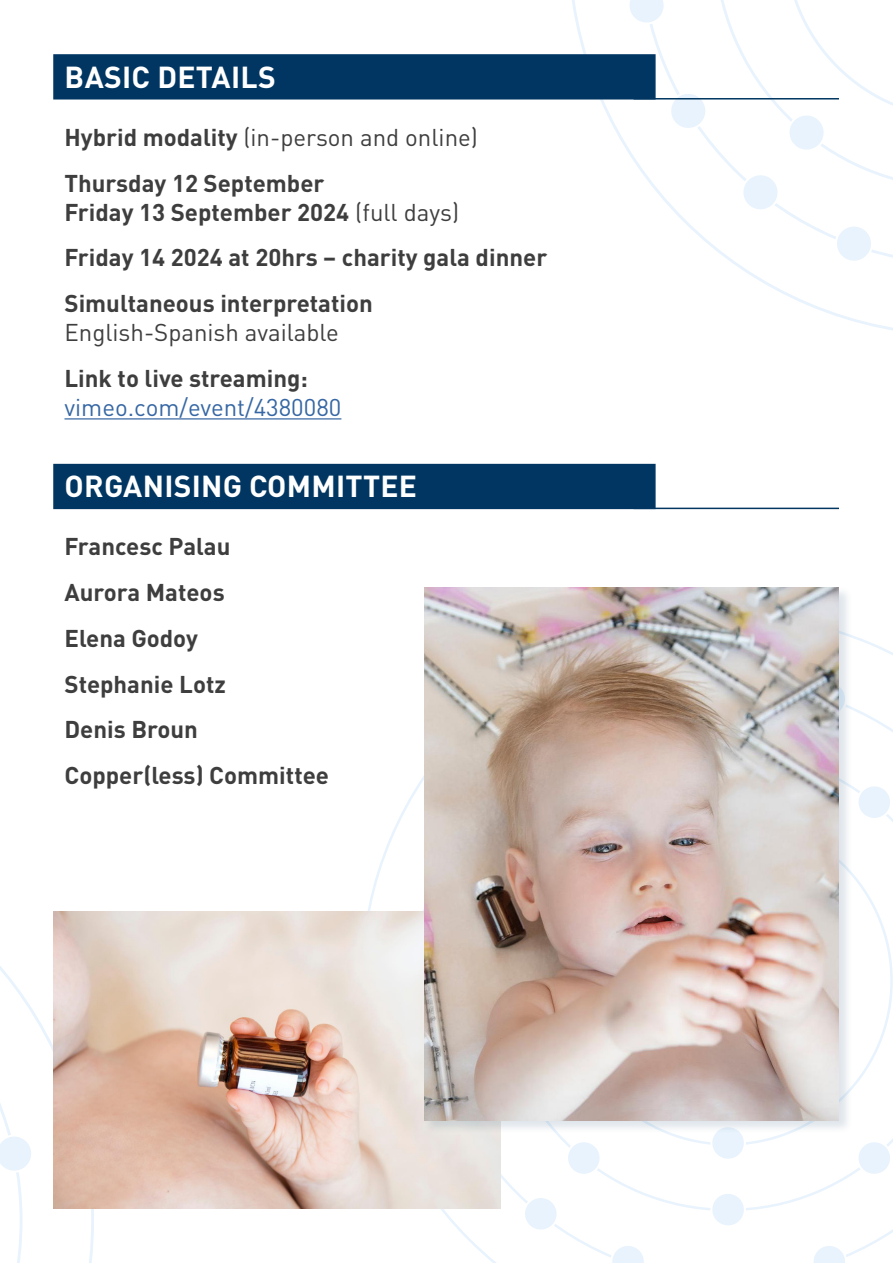
<style>
.page{position:relative;width:893px;height:1263px;background:#fff}
.page>*{position:absolute;margin:0;border:0;box-sizing:border-box;transform-origin:0 0}
.t1{font:700 30px "DIN Pro";letter-spacing:.01em;color:#fff}
.t2{font:700 24px/28.8px "DIN Pro";color:#3e3e3f}
.t3{font:24px/28.8px "DIN Pro";color:#3667a4}
.t4{font:24px "DIN Pro";color:#3e3e3f}
.s1{font-weight:700}
.s2{font-weight:400}
.s3{font-weight:700;color:#3e3e3f}
</style>
<div class="page">
<svg style="left:368px;top:636px;width:525px;height:627px"></svg>
<svg style="left:709px;top:1260px;width:38px;height:3px"></svg>
<svg style="left:810px;top:1242px;width:38px;height:21px"></svg>
<svg style="left:417px;top:899px;width:5px;height:12px"></svg>
<svg style="left:522px;top:1194px;width:38px;height:39px"></svg>
<svg style="left:609px;top:1242px;width:38px;height:21px"></svg>
<svg style="left:0;top:966px;width:94px;height:297px"></svg>
<svg style="left:572px;top:0;width:321px;height:331px"></svg>
<svg style="left:626px;top:0;width:267px;height:213px"></svg>
<svg style="left:833px;top:223px;width:42px;height:41px"></svg>
<div style="left:53px;top:54px;width:603px;height:46px;background:#003661;border:2px solid #003661"></div>
<div style="left:53px;top:464px;width:603px;height:45px;background:#003661"></div>
<hr style="left:634px;top:98px;width:205px;height:2px;background:#003661">
<hr style="left:634px;top:508px;width:205px;height:1px;background:#003661">
<hr style="left:64px;top:418px;width:277px;height:1px;background:#3667a4">
<img style="left:53px;top:911px;width:448px;height:298px">
<div style="left:422px;top:585px;width:431px;height:550px;background:#003661;opacity:.13"></div>
<img style="left:424px;top:587px;width:415px;height:533px">
<p class="t1" style="left:65px;top:57px;width:213px">BASIC DETAILS</p>
<p class="t4" style="left:64px;top:121px;width:415px"><span class="s1">Hybrid modality</span> (in-person and online)</p>
<p class="t2" style="left:64px;top:168px;width:396px">Thursday 12 September<br>Friday 13 September 2024 <span class="s2">(full days)</span></p>
<p class="t2" style="left:64px;top:242px;width:484px">Friday 14 2024 at 20hrs – charity gala dinner</p>
<p class="t2" style="left:64px;top:288px;width:310px">Simultaneous interpretation<br><span class="s2">English-Spanish available</span></p>
<p class="t3" style="left:64px;top:363px;width:278px"><span class="s3">Link to live streaming: </span>vimeo.com/event/4380080</p>
<p class="t1" style="left:65px;top:466px;width:354px">ORGANISING COMMITTEE</p>
<p class="t2" style="left:64px;top:531px;width:168px">Francesc Palau</p>
<p class="t2" style="left:64px;top:577px;width:162px">Aurora Mateos</p>
<p class="t2" style="left:64px;top:623px;width:135px">Elena Godoy</p>
<p class="t2" style="left:64px;top:668px;width:163px">Stephanie Lotz</p>
<p class="t2" style="left:64px;top:714px;width:135px">Denis Broun</p>
<p class="t2" style="left:64px;top:760px;width:266px">Copper(less) Committee</p>
</div>
